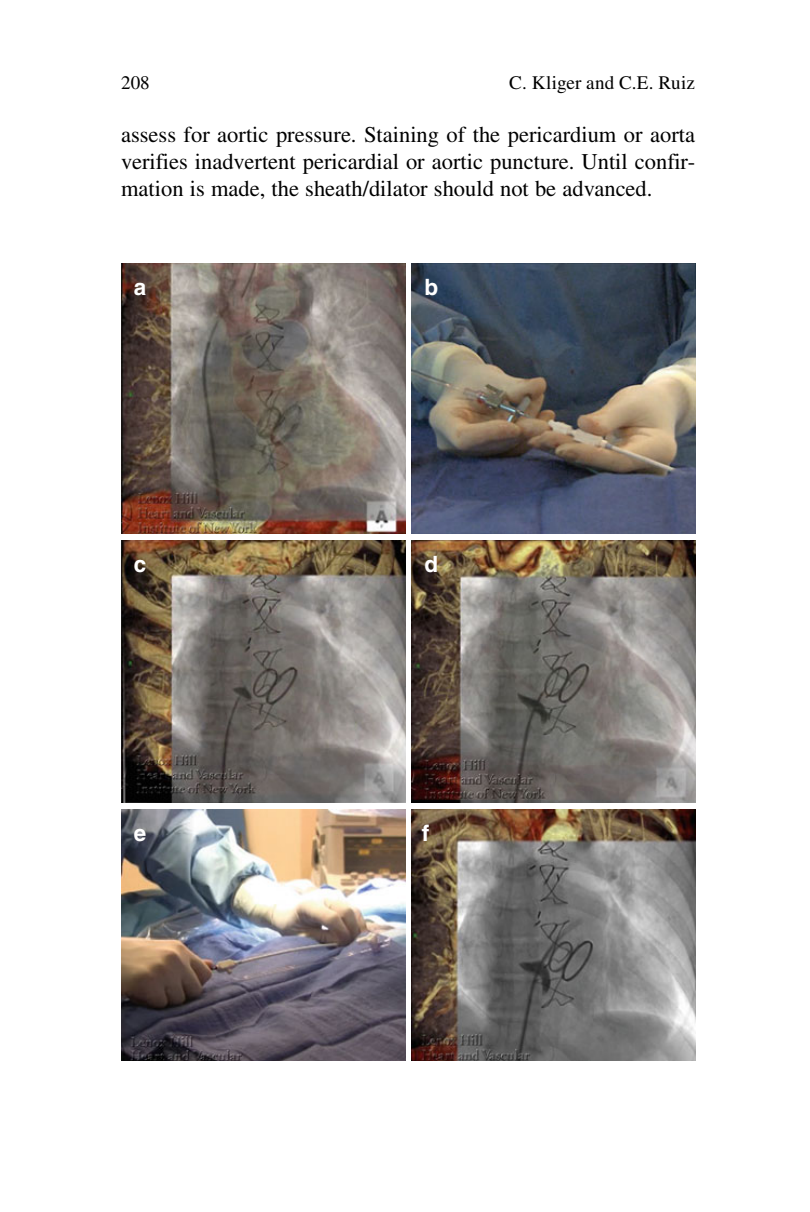
<style>
.page{position:relative;width:810px;height:1212px;background:#fff}
.page>*{position:absolute;margin:0;border:0;box-sizing:border-box;transform-origin:0 0}
.t1{font:22.5px/27px "Nsrkkq Times";color:#000;text-align:justify}
.t2{font:700 22.5px "Xjljgh Helvetica";color:#fff}
.t3{font:19.12px "Nsrkkq Times";letter-spacing:.005em;color:#000}
</style>
<div class="page">
<img style="left:412px;top:809px;width:283px;height:251px">
<img style="left:121px;top:809px;width:285px;height:251px">
<img style="left:412px;top:540px;width:283px;height:263px">
<img style="left:121px;top:540px;width:285px;height:263px">
<img style="left:412px;top:263px;width:283px;height:271px">
<img style="left:121px;top:263px;width:285px;height:271px">
<p class="t3" style="left:509px;top:76px;width:187px">C. Kliger and C.E. Ruiz</p>
<p class="t3" style="left:121px;top:76px;width:30px">208</p>
<p class="t1" style="left:121px;top:124px;width:576px">assess for aortic pressure. Staining of the pericardium or aorta verifies inadvertent pericardial or aortic puncture. Until confir&shy;mation is made, the sheath/dilator should not be advanced.</p>
<p class="t2" style="left:134px;top:274px;width:14px">a</p>
<p class="t2" style="left:425px;top:274px;width:15px">b</p>
<p class="t2" style="left:134px;top:551px;width:14px">c</p>
<p class="t2" style="left:425px;top:551px;width:15px">d</p>
<p class="t2" style="left:134px;top:820px;width:14px">e</p>
<p class="t2" style="left:422px;top:820px;width:9px">f</p>
</div>
